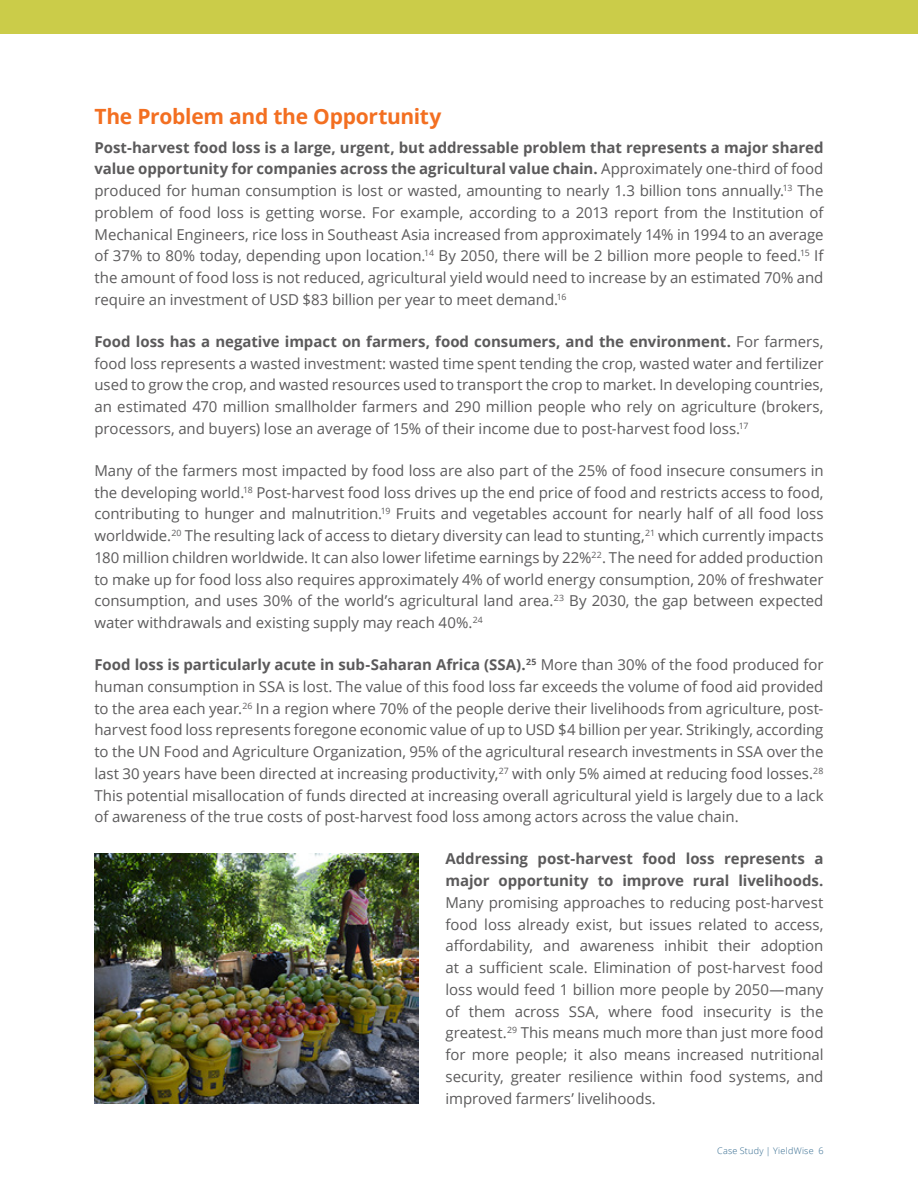
<style>
.page{position:relative;width:918px;height:1188px;background:#fff}
.page>*{position:absolute;margin:0;border:0;box-sizing:border-box;transform-origin:0 0}
.t1{font:700 21px "Open Sans";letter-spacing:-.015em;color:#f36f21}
.t2{font:15px/21.8px "Open Sans";letter-spacing:-.005em;color:#5b5a5b;text-align:justify}
.t3{font:700 15px/21.8px "Open Sans";letter-spacing:-.005em;color:#5b5a5b}
.t4{font:300 9px "Open Sans";letter-spacing:.03em;color:#2c658b}
.s1{font-weight:700}
</style>
<div class="page">
<div style="left:0;top:0;width:918px;height:34px;background:#cbcc49"></div>
<img style="left:94px;top:853px;width:324px;height:250px">
<h1 class="t1" style="left:94px;top:102px;width:348px">The Problem and the Opportunity</h1>
<p class="t2" style="left:94px;top:136px;width:731px"><span class="s1">Post-harvest food loss is a large, urgent, but addressable problem that represents a major shared value opportunity for companies across the agricultural value chain.</span> Approximately one-third of food produced for human consumption is lost or wasted, amounting to nearly 1.3 billion tons annually.<sup>13</sup> The problem of food loss is getting worse. For example, according to a 2013 report from the Institution of Mechanical Engineers, rice loss in Southeast Asia increased from approximately 14% in 1994 to an average of 37% to 80% today, depending upon location.<sup>14</sup> By 2050, there will be 2 billion more people to feed.<sup>15</sup> If the amount of food loss is not reduced, agricultural yield would need to increase by an estimated 70% and require an investment of USD $83 billion per year to meet demand.<sup>16</sup></p>
<p class="t2" style="left:94px;top:330px;width:731px"><span class="s1">Food loss has a negative impact on farmers, food consumers, and the environment.</span> For farmers, food loss represents a wasted investment: wasted time spent tending the crop, wasted water and fertilizer used to grow the crop, and wasted resources used to transport the crop to market. In developing countries, an estimated 470 million smallholder farmers and 290 million people who rely on agriculture (brokers, processors, and buyers) lose an average of 15% of their income due to post-harvest food loss.<sup>17</sup></p>
<p class="t2" style="left:94px;top:459px;width:731px">Many of the farmers most impacted by food loss are also part of the 25% of food insecure consumers in the developing world.<sup>18</sup> Post-harvest food loss drives up the end price of food and restricts access to food, contributing to hunger and malnutrition.<sup>19</sup> Fruits and vegetables account for nearly half of all food loss worldwide.<sup>20</sup> The resulting lack of access to dietary diversity can lead to stunting,<sup>21</sup> which currently impacts 180 million children worldwide. It can also lower lifetime earnings by 22%<sup>22</sup>. The need for added production to make up for food loss also requires approximately 4% of world energy consumption, 20% of freshwater consumption, and uses 30% of the world’s agricultural land area.<sup>23</sup> By 2030, the gap between expected water withdrawals and existing supply may reach 40%.<sup>24</sup></p>
<p class="t2" style="left:94px;top:653px;width:731px"><span class="s1">Food loss is particularly acute in sub-Saharan Africa (SSA).</span><sup>25</sup> More than 30% of the food produced for human consumption in SSA is lost. The value of this food loss far exceeds the volume of food aid provided to the area each year.<sup>26</sup> In a region where 70% of the people derive their livelihoods from agriculture, post&shy;harvest food loss represents foregone economic value of up to USD $4 billion per year. Strikingly, according to the UN Food and Agriculture Organization, 95% of the agricultural research investments in SSA over the last 30 years have been directed at increasing productivity,<sup>27</sup> with only 5% aimed at reducing food losses.<sup>28<br></sup>This potential misallocation of funds directed at increasing overall agricultural yield is largely due to a lack of awareness of the true costs of post-harvest food loss among actors across the value chain.</p>
<p class="t3" style="left:446px;top:848px;width:380px">Addressing post-harvest food loss represents a major opportunity to improve rural livelihoods.</p>
<p class="t2" style="left:446px;top:891px;width:380px">Many promising approaches to reducing post-harvest food loss already exist, but issues related to access, affordability, and awareness inhibit their adoption at a sufficient scale. Elimination of post-harvest food loss would feed 1 billion more people by 2050—many of them across SSA, where food insecurity is the greatest.<sup>29</sup> This means much more than just more food for more people; it also means increased nutritional security, greater resilience within food systems, and improved farmers’ livelihoods.</p>
<p class="t4" style="left:717px;top:1145px;width:108px">Case Study | YieldWise 6</p>
</div>
